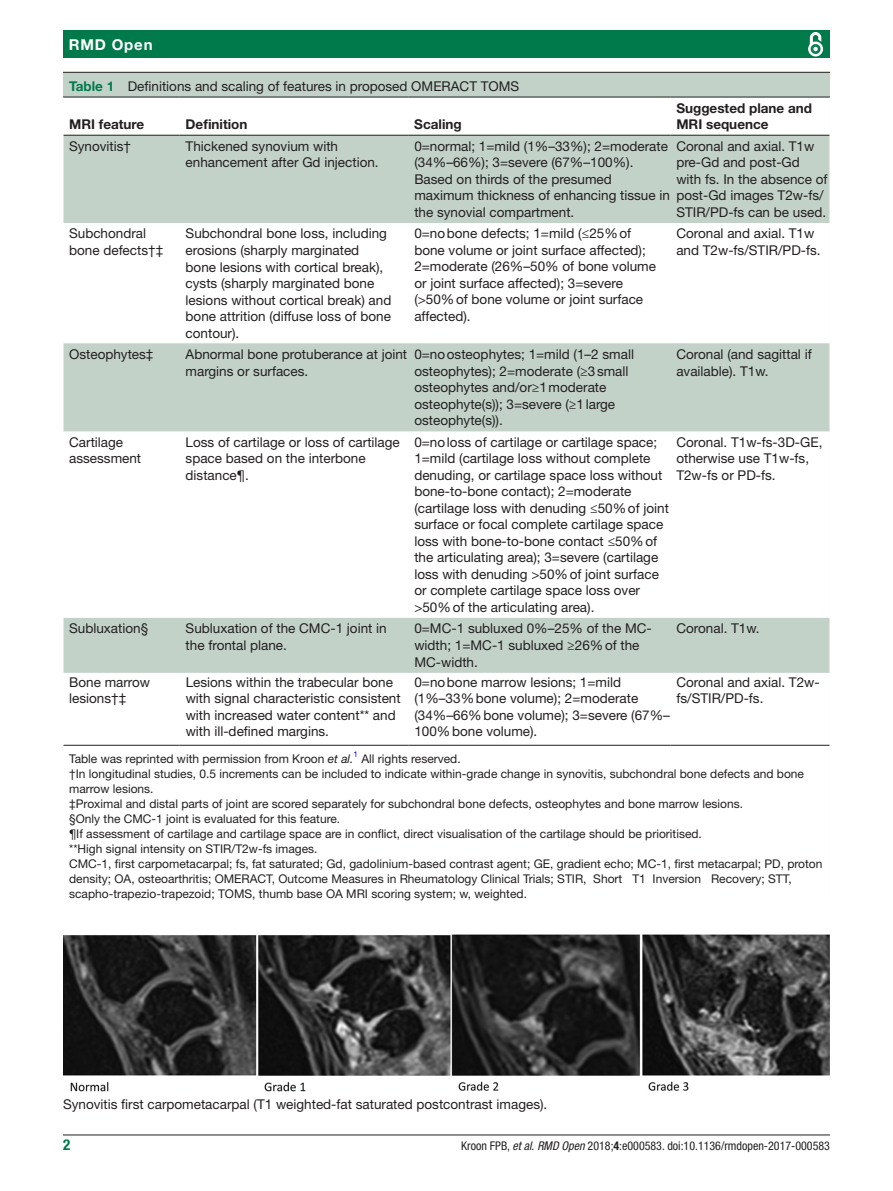
<style>
.page{position:relative;width:893px;height:1191px;background:#fff}
.page>*{position:absolute;margin:0;border:0;box-sizing:border-box;transform-origin:0 0}
.t1{font:700 15px "Helvetica Neue LT Std";letter-spacing:.055em;color:#fff}
.t2{font:700 condensed 15px "Helvetica Neue LT Std";color:#007a4b}
.t3{font:13.5px/16.5px "Helvetica Neue LT Std";color:#231f20}
.t4{font:700 13.5px/16.5px "Helvetica Neue LT Std";color:#231f20}
.t5{font:12px/15px "Helvetica Neue LT Std";color:#231f20}
.t6{font:condensed 12px "Helvetica Neue LT Std";color:#231f20}
.t7{font:7.95px "Helvetica Neue LT Std";color:#00f}
.s1{font-weight:700;color:#007a4b}
.s2{font-style:italic}
.s3{font-weight:700}
</style>
<div class="page">
<hr style="left:63px;top:1134px;width:767px;height:1px;background:#231f20">
<div style="left:63px;top:31px;width:767px;height:27px;background:#007a4b"></div>
<svg style="left:808px;top:32px;width:16px;height:25px"></svg>
<div style="left:812px;top:45px;width:7px;height:8px;border:1px solid #007a4b;border-radius:50%"></div>
<div style="left:63px;top:73px;width:767px;height:825px;background:#c2d2c9"></div>
<hr style="left:63px;top:72px;width:767px;height:1px;background:#231f20">
<div style="left:64px;top:98px;width:766px;height:799px;background:#fff"></div>
<svg style="left:64px;top:136px;width:766px;height:536px;fill:#fff"></svg>
<hr style="left:63px;top:97px;width:117px;height:1px;background:#231f20">
<hr style="left:63px;top:135px;width:117px;height:1px;background:#231f20">
<hr style="left:180px;top:97px;width:228px;height:1px;background:#231f20">
<hr style="left:180px;top:135px;width:228px;height:1px;background:#231f20">
<hr style="left:408px;top:97px;width:262px;height:1px;background:#231f20">
<hr style="left:408px;top:135px;width:262px;height:1px;background:#231f20">
<hr style="left:670px;top:97px;width:160px;height:1px;background:#231f20">
<hr style="left:670px;top:135px;width:160px;height:1px;background:#231f20">
<hr style="left:180px;top:745px;width:228px;height:1px;background:#231f20">
<hr style="left:408px;top:745px;width:262px;height:1px;background:#231f20">
<hr style="left:63px;top:745px;width:117px;height:1px;background:#231f20">
<hr style="left:670px;top:745px;width:160px;height:1px;background:#231f20">
<hr style="left:63px;top:97px;width:1px;height:38px;background:#fff">
<hr style="left:63px;top:135px;width:1px;height:88px;background:#fff">
<hr style="left:63px;top:223px;width:1px;height:120px;background:#fff">
<hr style="left:63px;top:343px;width:1px;height:88px;background:#fff">
<hr style="left:63px;top:431px;width:1px;height:187px;background:#fff">
<hr style="left:63px;top:618px;width:1px;height:54px;background:#fff">
<hr style="left:63px;top:672px;width:1px;height:73px;background:#fff">
<hr style="left:63px;top:745px;width:1px;height:153px;background:#fff">
<hr style="left:63px;top:762px;width:767px;height:1px;background:#fff">
<hr style="left:63px;top:792px;width:767px;height:1px;background:#fff">
<hr style="left:63px;top:807px;width:767px;height:1px;background:#fff">
<hr style="left:63px;top:822px;width:767px;height:1px;background:#fff">
<hr style="left:63px;top:837px;width:767px;height:1px;background:#fff">
<hr style="left:63px;top:852px;width:767px;height:1px;background:#fff">
<hr style="left:63px;top:897px;width:767px;height:1px;background:#fff">
<img style="left:63px;top:934px;width:767px;height:157px">
<p class="t1" style="left:69px;top:35px;width:85px">RMD Open</p>
<p class="t3" style="left:69px;top:77px;width:452px"><span class="s1">Table 1</span> Definitions and scaling of features in proposed OMERACT TOMS</p>
<p class="t4" style="left:69px;top:116px;width:77px">MRI feature</p>
<p class="t4" style="left:186px;top:116px;width:63px">Definition</p>
<p class="t4" style="left:414px;top:116px;width:49px">Scaling</p>
<p class="t4" style="left:676px;top:99px;width:137px">Suggested plane and<br>MRI sequence</p>
<p class="t3" style="left:69px;top:138px;width:64px">Synovitis†</p>
<p class="t3" style="left:186px;top:138px;width:195px">Thickened synovium with enhancement after Gd injection.</p>
<p class="t3" style="left:414px;top:138px;width:257px">0=normal; 1=mild (1%–33%); 2=moderate (34%–66%); 3=severe (67%–100%).<br>Based on thirds of the presumed maximum thickness of enhancing tissue in the synovial compartment.</p>
<p class="t3" style="left:676px;top:138px;width:153px">Coronal and axial. T1w pre-Gd and post-Gd with fs. In the absence of post-Gd images T2w-fs/<br>STIR/PD-fs can be used.</p>
<p class="t3" style="left:69px;top:225px;width:96px">Subchondral bone defects†‡</p>
<p class="t3" style="left:186px;top:225px;width:207px">Subchondral bone loss, including erosions (sharply marginated bone lesions with cortical break), cysts (sharply marginated bone lesions without cortical break) and bone attrition (diffuse loss of bone contour).</p>
<p class="t3" style="left:414px;top:225px;width:243px">0=nobone defects; 1=mild (≤25%of bone volume or joint surface affected);<br>2=moderate (26%–50% of bone volume or joint surface affected); 3=severe (&gt;50%of bone volume or joint surface affected).</p>
<p class="t3" style="left:676px;top:225px;width:146px">Coronal and axial. T1w and T2w-fs/STIR/PD-fs.</p>
<p class="t3" style="left:69px;top:346px;width:86px">Osteophytes‡</p>
<p class="t3" style="left:186px;top:346px;width:223px">Abnormal bone protuberance at joint margins or surfaces.</p>
<p class="t3" style="left:414px;top:346px;width:221px">0=noosteophytes; 1=mild (1–2 small osteophytes); 2=moderate (≥3small osteophytes and/or≥1moderate osteophyte(s)); 3=severe (≥1large osteophyte(s)).</p>
<p class="t3" style="left:676px;top:346px;width:137px">Coronal (and sagittal if available). T1w.</p>
<p class="t3" style="left:69px;top:433px;width:74px">Cartilage assessment</p>
<p class="t3" style="left:186px;top:433px;width:216px">Loss of cartilage or loss of cartilage space based on the interbone distance¶.</p>
<p class="t3" style="left:414px;top:433px;width:256px">0=noloss of cartilage or cartilage space; 1=mild (cartilage loss without complete denuding, or cartilage space loss without bone-to-bone contact); 2=moderate (cartilage loss with denuding ≤50%of joint surface or focal complete cartilage space loss with bone-to-bone contact ≤50%of the articulating area); 3=severe (cartilage loss with denuding &gt;50%of joint surface or complete cartilage space loss over &gt;50%of the articulating area).</p>
<p class="t3" style="left:676px;top:433px;width:148px">Coronal. T1w-fs-3D-GE, otherwise use T1w-fs,<br>T2w-fs or PD-fs.</p>
<p class="t3" style="left:69px;top:620px;width:81px">Subluxation§</p>
<p class="t3" style="left:186px;top:620px;width:203px">Subluxation of the CMC-1 joint in the frontal plane.</p>
<p class="t3" style="left:414px;top:620px;width:239px">0=MC-1 subluxed 0%–25% of the MC&shy;width; 1=MC-1 subluxed ≥26%of the<br>MC-width.</p>
<p class="t3" style="left:676px;top:620px;width:85px">Coronal. T1w.</p>
<p class="t3" style="left:69px;top:673px;width:83px">Bone marrow lesions†‡</p>
<p class="t3" style="left:186px;top:673px;width:217px">Lesions within the trabecular bone with signal characteristic consistent with increased water content** and with ill-defined margins.</p>
<p class="t3" style="left:414px;top:673px;width:257px">0=nobone marrow lesions; 1=mild (1%–33%bone volume); 2=moderate (34%–66%bone volume); 3=severe (67%–<br>100%bone volume).</p>
<p class="t3" style="left:676px;top:673px;width:145px">Coronal and axial. T2w&shy;fs/STIR/PD-fs.</p>
<p class="t5" style="left:69px;top:751px;width:286px">Table was reprinted with permission from Kroon <span class="s2">et al.</span></p>
<p class="t7" style="left:354px;top:750px;width:6px">1</p>
<p class="t5" style="left:69px;top:751px;width:755px;text-indent:292px">All rights reserved.<br>†In longitudinal studies, 0.5 increments can be included to indicate within-grade change in synovitis, subchondral bone defects and bone marrow lesions.<br>‡Proximal and distal parts of joint are scored separately for subchondral bone defects, osteophytes and bone marrow lesions.<br>§Only the CMC-1 joint is evaluated for this feature.<br>¶If assessment of cartilage and cartilage space are in conflict, direct visualisation of the cartilage should be prioritised.<br>**High signal intensity on STIR/T2w-fs images.<br>CMC-1, first carpometacarpal; fs, fat saturated; Gd, gadolinium-based contrast agent; GE, gradient echo; MC-1, first metacarpal; PD, proton density; OA, osteoarthritis; OMERACT, Outcome Measures in Rheumatology Clinical Trials; STIR, Short T1 Inversion Recovery; STT, scapho-trapezio-trapezoid; TOMS, thumb base OA MRI scoring system; w, weighted.</p>
<p class="t3" style="left:63px;top:1096px;width:486px">Synovitis first carpometacarpal (T1 weighted-fat saturated postcontrast images).</p>
<p class="t2" style="left:63px;top:1135px;width:9px">2</p>
<p class="t6" style="left:461px;top:1138px;width:370px">Kroon FPB, <span class="s2">et al</span>. <span class="s2">RMD Open</span> 2018;<span class="s3">4</span>:e000583. doi:10.1136/rmdopen-2017-000583</p>
</div>
